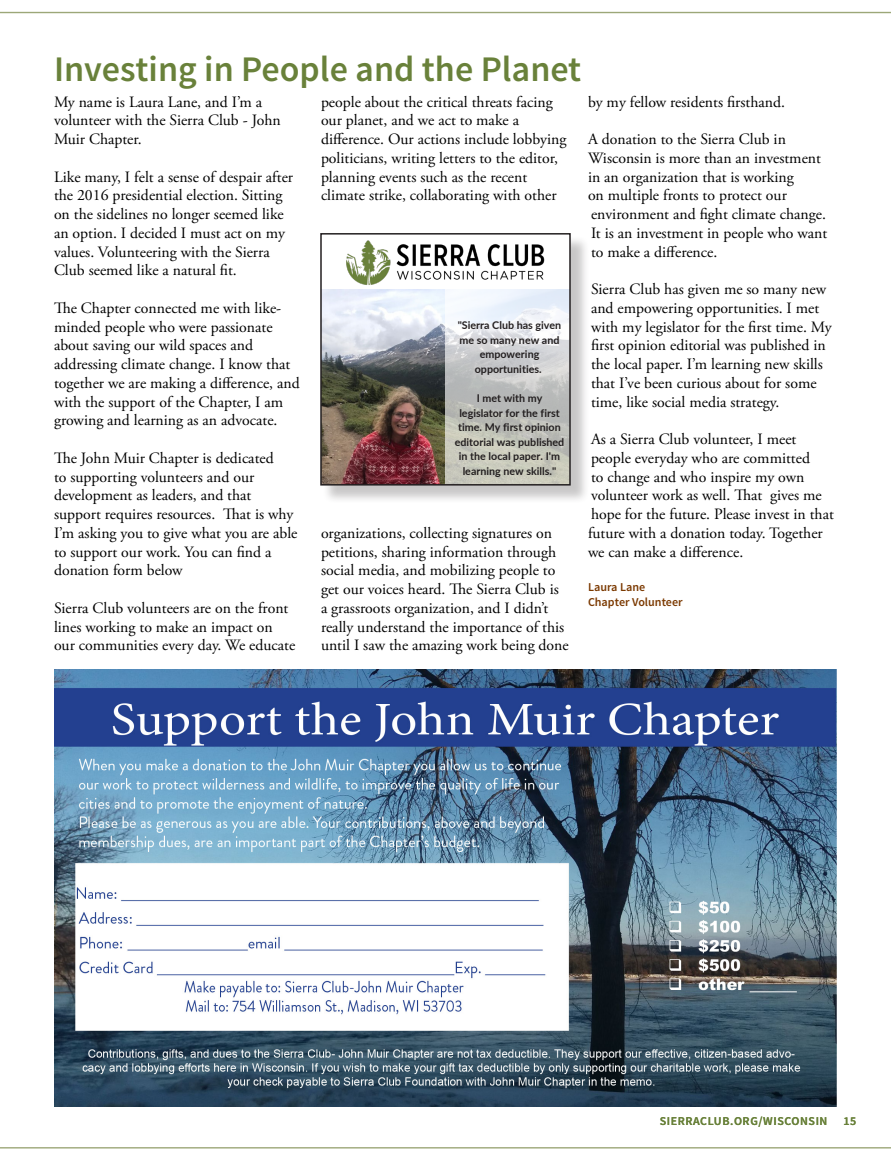
<style>
.page{position:relative;width:891px;height:1161px;background:#fff}
.page>*{position:absolute;margin:0;border:0;box-sizing:border-box;transform-origin:0 0}
.Department___Brown{font:600 36px "Source Sans Pro";color:#69813a}
.Department___Brown-2{font:15.75px/18.8px "Adobe Garamond Pro";color:#000}
.Department___Brown-3{font:600 12.15px "Source Sans Pro";color:#7b3900}
.t1{font:600 12px "Source Sans Pro";letter-spacing:.05em;color:#69813a}
.t2{font:700 10.65px/14.5px "Lato";color:#231f20;text-align:center}
</style>
<div class="page">
<hr style="left:0;top:12px;width:891px;height:1px;background:#9ca778">
<hr style="left:0;top:1147px;width:891px;height:2px;background:#9ca778">
<img style="left:54px;top:670px;width:783px;height:437px">
<div style="left:322px;top:235px;width:267px;height:269px;background:#231f20;opacity:.25"></div>
<div style="left:321px;top:234px;width:249px;height:251px;background:#fff"></div>
<img style="left:323px;top:290px;width:123px;height:193px">
<img style="left:346px;top:240px;width:199px;height:45px">
<svg style="left:446px;top:290px;width:122px;height:193px;background:#cfd0ce"></svg>
<div style="left:320px;top:233px;width:251px;height:253px;border:2px solid #231f20"></div>
<p class="Department___Brown" style="left:54px;top:46px;width:529px">Investing in People and the Planet</p>
<p class="Department___Brown-2" style="left:54px;top:93px;width:228px">My name is Laura Lane, and I’m a volunteer with the Sierra Club - John<br>Muir Chapter.</p>
<p class="Department___Brown-2" style="left:54px;top:168px;width:241px">Like many, I felt a sense of despair after the 2016 presidential election. Sitting on the sidelines no longer seemed like an option. I decided I must act on my values. Volunteering with the Sierra Club seemed like a natural fit.</p>
<p class="Department___Brown-2" style="left:54px;top:299px;width:247px">The Chapter connected me with like&shy;minded people who were passionate about saving our wild spaces and addressing climate change. I know that together we are making a difference, and with the support of the Chapter, I am growing and learning as an advocate.</p>
<p class="Department___Brown-2" style="left:54px;top:449px;width:245px">The John Muir Chapter is dedicated<br>to supporting volunteers and our development as leaders, and that support requires resources. That is why I’m asking you to give what you are able to support our work. You can find a donation form below</p>
<p class="Department___Brown-2" style="left:54px;top:599px;width:243px">Sierra Club volunteers are on the front lines working to make an impact on our communities every day. We educate</p>
<p class="Department___Brown-2" style="left:321px;top:93px;width:247px">people about the critical threats facing our planet, and we act to make a difference. Our actions include lobbying politicians, writing letters to the editor, planning events such as the recent climate strike, collaborating with other</p>
<p class="Department___Brown-2" style="left:588px;top:93px;width:199px">by my fellow residents firsthand.</p>
<p class="Department___Brown-2" style="left:588px;top:130px;width:241px">A donation to the Sierra Club in Wisconsin is more than an investment in an organization that is working<br>on multiple fronts to protect our environment and fight climate change.<br>It is an investment in people who want to make a difference.</p>
<p class="Department___Brown-2" style="left:591px;top:280px;width:242px">Sierra Club has given me so many new and empowering opportunities. I met with my legislator for the first time. My first opinion editorial was published in the local paper. I’m learning new skills that I’ve been curious about for some time, like social media strategy.</p>
<p class="Department___Brown-2" style="left:588px;top:430px;width:247px">As a Sierra Club volunteer, I meet people everyday who are committed<br>to change and who inspire my own volunteer work as well. That gives me hope for the future. Please invest in that future with a donation today. Together we can make a difference.</p>
<p class="Department___Brown-3" style="left:588px;top:579px;width:59px">Laura Lane</p>
<p class="Department___Brown-3" style="left:588px;top:594px;width:96px">Chapter Volunteer</p>
<p class="t2" style="left:458px;top:318px;width:105px">"Sierra Club has given me so many new and empowering opportunities.</p>
<p class="t2" style="left:455px;top:391px;width:111px">I met with my legislator for the first time. My first opinion editorial was published in the local paper. I'm learning new skills."</p>
<p class="Department___Brown-2" style="left:321px;top:524px;width:249px">organizations, collecting signatures on petitions, sharing information through social media, and mobilizing people to get our voices heard. The Sierra Club is a grassroots organization, and I didn’t really understand the importance of this until I saw the amazing work being done</p>
<p class="t1" style="left:660px;top:1113px;width:169px">SIERRACLUB.ORG/WISCONSIN</p>
<p class="t1" style="left:843px;top:1113px;width:14px">15</p>
</div>
